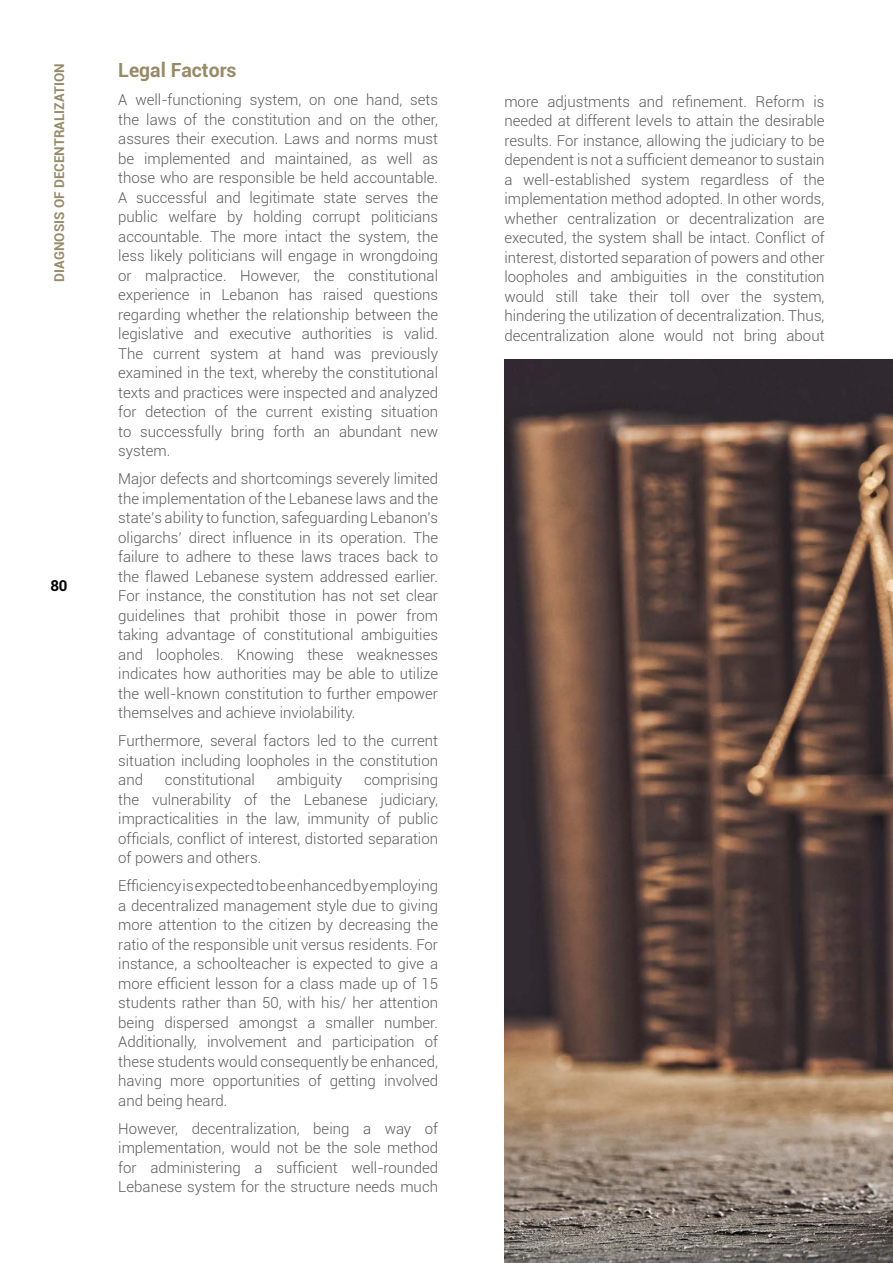
<style>
.page{position:relative;width:893px;height:1263px;background:#fff}
.page>*{position:absolute;margin:0;border:0;box-sizing:border-box;transform-origin:0 0}
.t1{font:700 19.5px "Roboto";color:#988b68}
.t2{font:300 15px/19.5px "Roboto";color:#5c5c5c;text-align:justify}
.t3{font:700 15px "Roboto";color:#000}
.t4{font:700 13.5px "Roboto";color:#988b68}
</style>
<div class="page">
<img style="left:504px;top:359px;width:389px;height:904px">
<p class="t4" style="left:50px;top:282px;width:220px;rotate:-90deg">DIAGNOSIS OF DECENTRALIZATION</p>
<p class="t3" style="left:50px;top:575px;width:19px">80</p>
<h1 class="t1" style="left:118px;top:57px;width:120px">Legal Factors</h1>
<p class="t2" style="left:118px;top:90px;width:321px">A well-functioning system, on one hand, sets the laws of the constitution and on the other, assures their execution. Laws and norms must be implemented and maintained, as well as those who are responsible be held accountable.<br>A successful and legitimate state serves the public welfare by holding corrupt politicians accountable. The more intact the system, the less likely politicians will engage in wrongdoing or malpractice. However, the constitutional experience in Lebanon has raised questions regarding whether the relationship between the legislative and executive authorities is valid.<br>The current system at hand was previously examined in the text, whereby the constitutional texts and practices were inspected and analyzed for detection of the current existing situation to successfully bring forth an abundant new system.</p>
<p class="t2" style="left:118px;top:469px;width:321px">Major defects and shortcomings severely limited the implementation of the Lebanese laws and the state’s ability to function, safeguarding Lebanon's oligarchs’ direct influence in its operation. The failure to adhere to these laws traces back to the flawed Lebanese system addressed earlier.<br>For instance, the constitution has not set clear guidelines that prohibit those in power from taking advantage of constitutional ambiguities and loopholes. Knowing these weaknesses indicates how authorities may be able to utilize the well-known constitution to further empower themselves and achieve inviolability.</p>
<p class="t2" style="left:118px;top:731px;width:321px">Furthermore, several factors led to the current situation including loopholes in the constitution and</p>
<p class="t2" style="left:118px;top:770px;width:321px;text-indent:246px">comprising the vulnerability of the Lebanese judiciary, impracticalities in the law, immunity of public officials, conflict of interest, distorted separation of powers and others.</p>
<p class="t2" style="left:118px;top:876px;width:321px">Efficiency is expected to be enhanced by employing a decentralized management style due to giving more attention to the citizen by decreasing the ratio of the responsible unit versus residents. For instance, a schoolteacher is expected to give a more efficient lesson for a class made up of 15 students rather than 50, with his/ her attention being dispersed amongst a smaller number.<br>Additionally, involvement and participation of these students would consequently be enhanced, having more opportunities of getting involved and being heard.</p>
<p class="t2" style="left:118px;top:1118px;width:321px">However, decentralization, being a way of implementation, would not be the sole method for administering a sufficient well-rounded Lebanese system for the structure needs much</p>
<p class="t2" style="left:165px;top:770px;width:91px">constitutional</p>
<p class="t2" style="left:277px;top:770px;width:67px">ambiguity</p>
<p class="t2" style="left:504px;top:91px;width:322px">more adjustments and refinement. Reform is needed at different levels to attain the desirable results. For instance, allowing the judiciary to be dependent is not a sufficient demeanor to sustain a well-established system regardless of the implementation method adopted. In other words, whether centralization or decentralization are executed, the system shall be intact. Conflict of interest, distorted separation of powers and other loopholes and ambiguities in the constitution would still take their toll over the system, hindering the utilization of decentralization. Thus, decentralization alone would not bring about</p>
</div>
